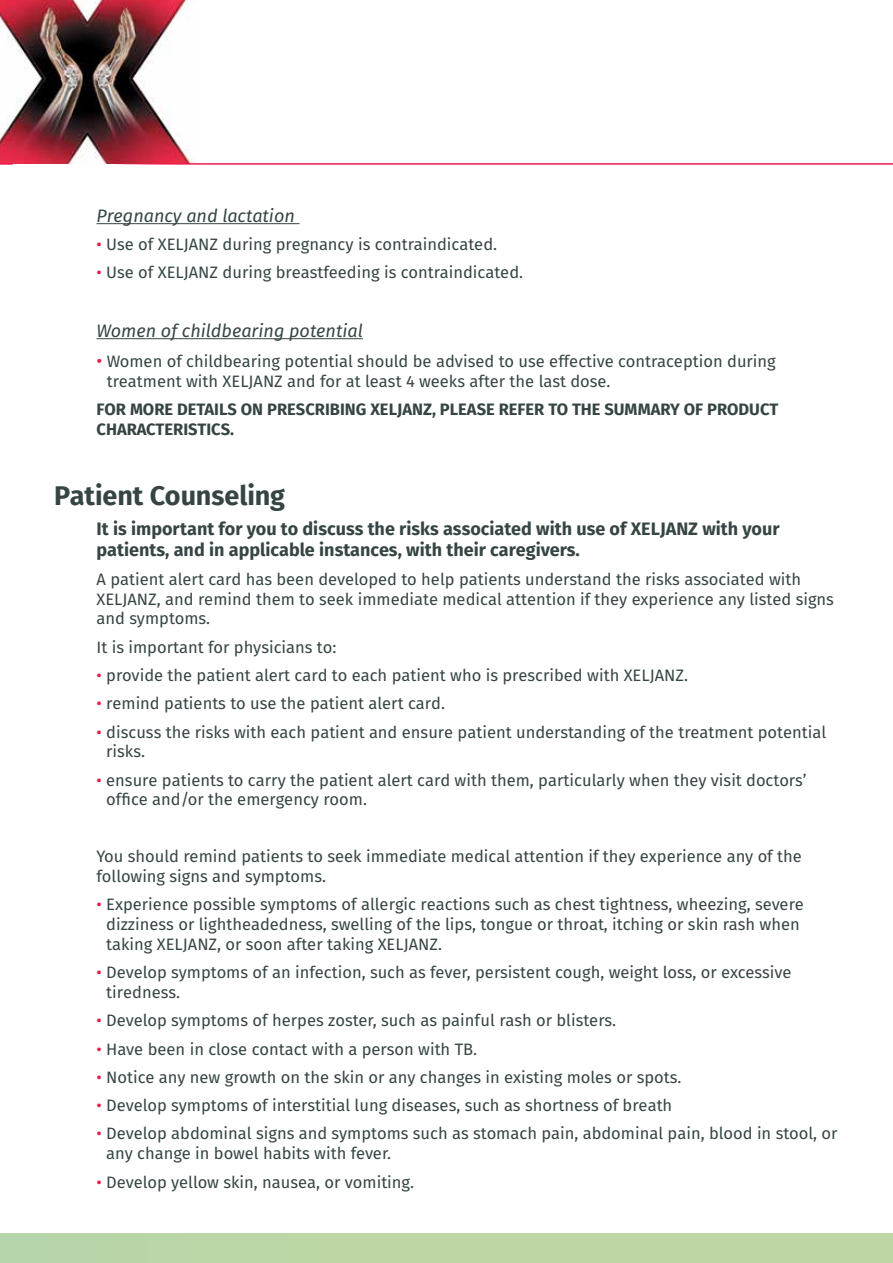
<style>
.page{position:relative;width:893px;height:1263px;background:#fff}
.page>*{position:absolute;margin:0;border:0;box-sizing:border-box;transform-origin:0 0}
.t1{font:700 27px "Fira Sans";letter-spacing:-.005em;color:#364544}
.t2{font:700 18px/21.6px "Fira Sans";color:#364544}
.t3{font:italic 18px "Fira Sans";color:#364544}
.t4{font:16.5px/19.8px "Fira Sans";color:#364544}
.t5{font:700 16.5px/19.8px "Fira Sans";color:#364544}
.s1{color:#ed1849}
.s2{font-size:18px;color:#ed1849}
</style>
<div class="page">
<div style="left:0;top:1233px;width:893px;height:30px;background:#bed6a4"></div>
<img style="left:0;top:0;width:196px;height:164px">
<hr style="left:112px;top:163px;width:781px;height:2px;background:#ed1849">
<svg style="left:0;top:163px;width:13px;height:2px"></svg>
<hr style="left:97px;top:223px;width:203px;height:1px;background:#364544">
<hr style="left:97px;top:338px;width:266px;height:1px;background:#364544">
<p class="t3" style="left:97px;top:203px;width:200px">Pregnancy and lactation</p>
<p class="t4" style="left:97px;top:234px;width:402px"><span class="s1">•</span> Use of XELJANZ during pregnancy is contraindicated.</p>
<p class="t4" style="left:97px;top:263px;width:428px"><span class="s1">•</span> Use of XELJANZ during breastfeeding is contraindicated.</p>
<p class="t3" style="left:97px;top:318px;width:268px">Women of childbearing potential</p>
<p class="t4" style="left:107px;top:351px;width:671px;text-indent:-10px"><span class="s2">•</span> Women of childbearing potential should be advised to use effective contraception during treatment with XELJANZ and for at least 4 weeks after the last dose.</p>
<p class="t5" style="left:97px;top:399px;width:683px">FOR MORE DETAILS ON PRESCRIBING XELJANZ, PLEASE REFER TO THE SUMMARY OF PRODUCT<br>CHARACTERISTICS.</p>
<h1 class="t1" style="left:54px;top:476px;width:233px">Patient Counseling</h1>
<p class="t2" style="left:97px;top:518px;width:684px">It is important for you to discuss the risks associated with use of XELJANZ with your patients, and in applicable instances, with their caregivers.</p>
<p class="t4" style="left:97px;top:569px;width:739px">A patient alert card has been developed to help patients understand the risks associated with<br>XELJANZ, and remind them to seek immediate medical attention if they experience any listed signs and symptoms.</p>
<p class="t4" style="left:97px;top:637px;width:241px">It is important for physicians to:</p>
<p class="t4" style="left:97px;top:665px;width:593px"><span class="s1">•</span> provide the patient alert card to each patient who is prescribed with XELJANZ.</p>
<p class="t4" style="left:97px;top:694px;width:350px"><span class="s1">•</span> remind patients to use the patient alert card.</p>
<p class="t4" style="left:106px;top:722px;width:721px;text-indent:-10px"><span class="s1">•</span> discuss the risks with each patient and ensure patient understanding of the treatment potential risks.</p>
<p class="t4" style="left:106px;top:770px;width:702px;text-indent:-10px"><span class="s1">•</span> ensure patients to carry the patient alert card with them, particularly when they visit doctors’ office and/or the emergency room.</p>
<p class="t4" style="left:97px;top:846px;width:707px">You should remind patients to seek immediate medical attention if they experience any of the following signs and symptoms.</p>
<p class="t4" style="left:106px;top:894px;width:699px;text-indent:-10px"><span class="s1">•</span> Experience possible symptoms of allergic reactions such as chest tightness, wheezing, severe dizziness or lightheadedness, swelling of the lips, tongue or throat, itching or skin rash when taking XELJANZ, or soon after taking XELJANZ.</p>
<p class="t4" style="left:106px;top:962px;width:687px;text-indent:-10px"><span class="s1">•</span> Develop symptoms of an infection, such as fever, persistent cough, weight loss, or excessive tiredness.</p>
<p class="t4" style="left:97px;top:1010px;width:521px"><span class="s1">•</span> Develop symptoms of herpes zoster, such as painful rash or blisters.</p>
<p class="t4" style="left:97px;top:1039px;width:382px"><span class="s1">•</span> Have been in close contact with a person with TB.</p>
<p class="t4" style="left:97px;top:1067px;width:586px"><span class="s1">•</span> Notice any new growth on the skin or any changes in existing moles or spots.</p>
<p class="t4" style="left:97px;top:1095px;width:577px"><span class="s1">•</span> Develop symptoms of interstitial lung diseases, such as shortness of breath</p>
<p class="t4" style="left:106px;top:1124px;width:733px;text-indent:-10px"><span class="s1">•</span> Develop abdominal signs and symptoms such as stomach pain, abdominal pain, blood in stool, or any change in bowel habits with fever.</p>
<p class="t4" style="left:97px;top:1172px;width:319px"><span class="s1">•</span> Develop yellow skin, nausea, or vomiting.</p>
</div>
